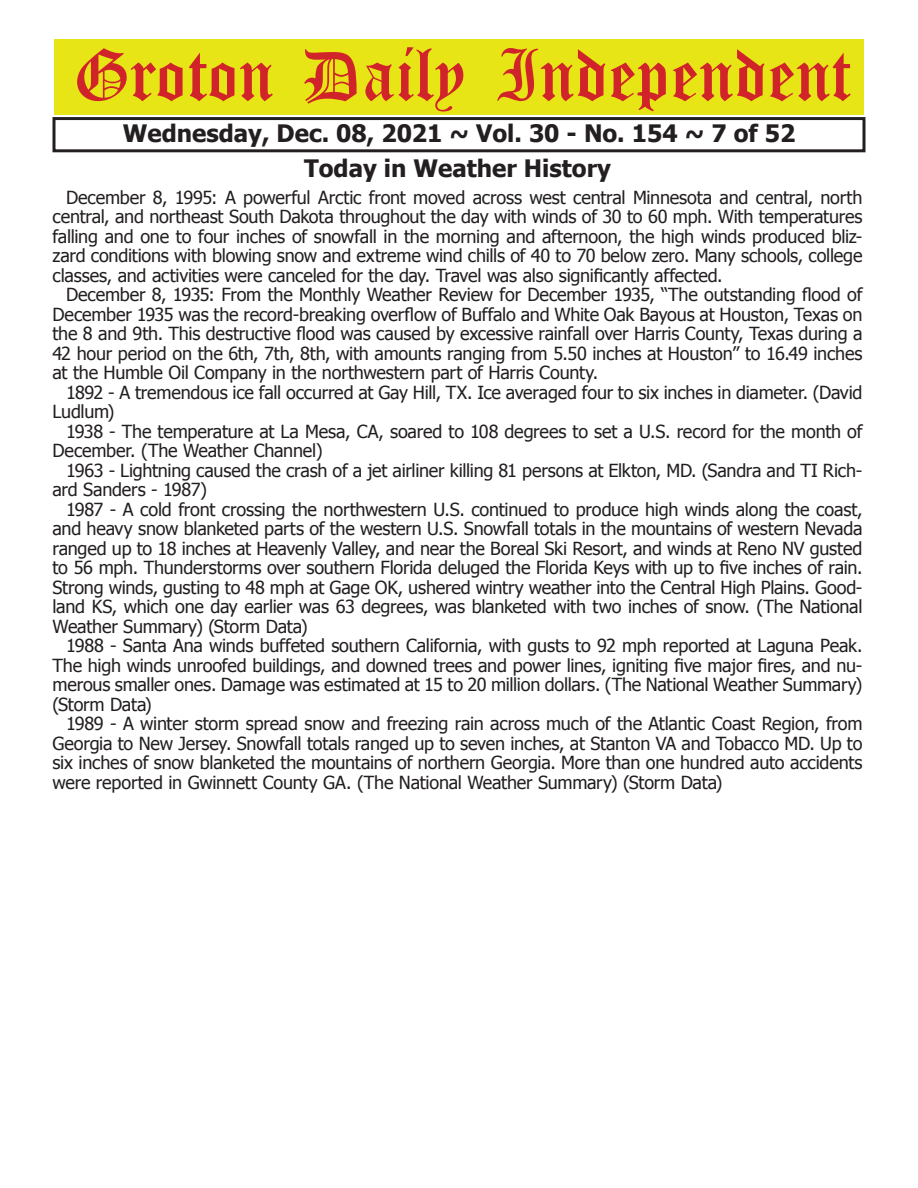
<style>
.page{position:relative;width:918px;height:1188px;background:#fff}
.page>*{position:absolute;margin:0;border:0;box-sizing:border-box;transform-origin:0 0}
.t1{font:54px "Old English Five";color:#d1232a}
.t2{font:700 24px "Tahoma";color:#231f20}
.t3{font:18px/19.5px "Tahoma";letter-spacing:-.015em;color:#231f20;text-align:justify}
</style>
<div class="page">
<div style="left:52px;top:117px;width:814px;height:35px;border:3px solid #231f20"></div>
<div style="left:54px;top:40px;width:810px;height:75px;background:#e7e515"></div>
<h1 class="t1" style="left:73px;top:50px;width:779px">Groton Daily Independent</h1>
<h2 class="t2" style="left:123px;top:116px;width:674px">Wednesday, Dec. 08, 2021 ~ Vol. 30 - No. 154 ~ 7 of 52</h2>
<h2 class="t2" style="left:304px;top:152px;width:308px">Today in Weather History</h2>
<p class="t3" style="left:52px;top:187px;width:812px;text-indent:14px">December 8, 1995: A powerful Arctic front moved across west central Minnesota and central, north central, and northeast South Dakota throughout the day with winds of 30 to 60 mph. With temperatures falling and one to four inches of snowfall in the morning and afternoon, the high winds produced bliz&shy;zard conditions with blowing snow and extreme wind chills of 40 to 70 below zero. Many schools, college classes, and activities were canceled for the day. Travel was also significantly affected.</p>
<p class="t3" style="left:52px;top:284px;width:812px;text-indent:14px">December 8, 1935: From the Monthly Weather Review for December 1935, “The outstanding flood of December 1935 was the record-breaking overflow of Buffalo and White Oak Bayous at Houston, Texas on the 8 and 9th. This destructive flood was caused by excessive rainfall over Harris County, Texas during a 42 hour period on the 6th, 7th, 8th, with amounts ranging from 5.50 inches at Houston” to 16.49 inches at the Humble Oil Company in the northwestern part of Harris County.</p>
<p class="t3" style="left:52px;top:382px;width:812px;text-indent:14px">1892 - A tremendous ice fall occurred at Gay Hill, TX. Ice averaged four to six inches in diameter. (David<br>Ludlum)</p>
<p class="t3" style="left:52px;top:421px;width:811px;text-indent:14px">1938 - The temperature at La Mesa, CA, soared to 108 degrees to set a U.S. record for the month of<br>December. (The Weather Channel)</p>
<p class="t3" style="left:52px;top:460px;width:811px;text-indent:14px">1963 - Lightning caused the crash of a jet airliner killing 81 persons at Elkton, MD. (Sandra and TI Rich&shy;ard Sanders - 1987)</p>
<p class="t3" style="left:52px;top:499px;width:812px;text-indent:14px">1987 - A cold front crossing the northwestern U.S. continued to produce high winds along the coast, and heavy snow blanketed parts of the western U.S. Snowfall totals in the mountains of western Nevada ranged up to 18 inches at Heavenly Valley, and near the Boreal Ski Resort, and winds at Reno NV gusted to 56 mph. Thunderstorms over southern Florida deluged the Florida Keys with up to five inches of rain.<br>Strong winds, gusting to 48 mph at Gage OK, ushered wintry weather into the Central High Plains. Good&shy;land KS, which one day earlier was 63 degrees, was blanketed with two inches of snow. (The National Weather Summary) (Storm Data)</p>
<p class="t3" style="left:52px;top:635px;width:812px;text-indent:14px">1988 - Santa Ana winds buffeted southern California, with gusts to 92 mph reported at Laguna Peak.<br>The high winds unroofed buildings, and downed trees and power lines, igniting five major fires, and nu&shy;merous smaller ones. Damage was estimated at 15 to 20 million dollars. (The National Weather Summary) (Storm Data)</p>
<p class="t3" style="left:52px;top:713px;width:812px;text-indent:14px">1989 - A winter storm spread snow and freezing rain across much of the Atlantic Coast Region, from Georgia to New Jersey. Snowfall totals ranged up to seven inches, at Stanton VA and Tobacco MD. Up to six inches of snow blanketed the mountains of northern Georgia. More than one hundred auto accidents were reported in Gwinnett County GA. (The National Weather Summary) (Storm Data)</p>
</div>
